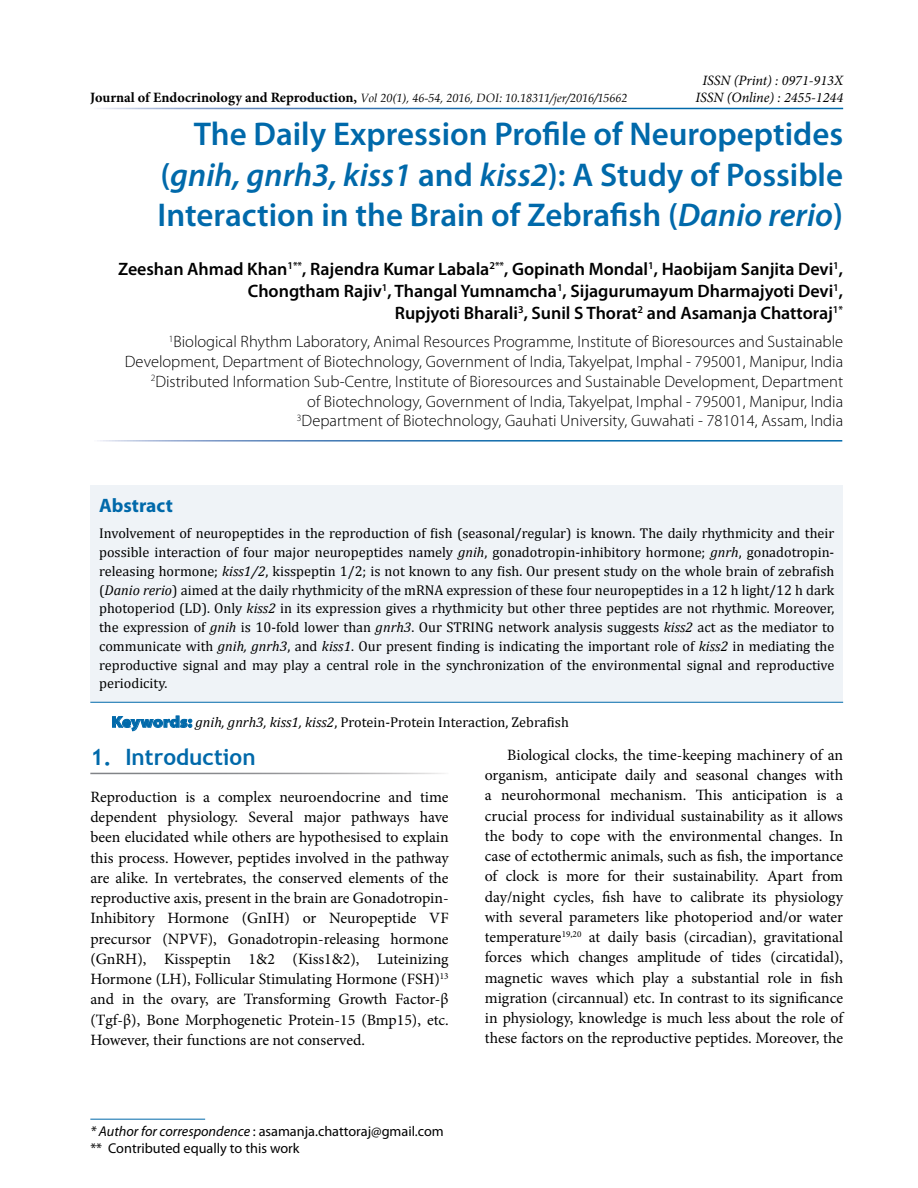
<style>
.page{position:relative;width:918px;height:1188px;background:#fff}
.page>*{position:absolute;margin:0;border:0;box-sizing:border-box;transform-origin:0 0}
.t1{font:600 33px/40.5px "Myriad Pro";color:#0069aa;text-align:justify}
.t2{font:700 22.5px "Trebuchet MS";color:#0069aa}
.t3{font:700 19.5px "Myriad Pro";color:#0069aa}
.t4{font:600 18px/21.6px "Myriad Pro";color:#000;text-align:right}
.t5{font:300 16.5px/19.8px "Myriad Pro";color:#000;text-align:right}
.t6{font:15.75px/20.2px "Minion Pro";color:#000;text-align:justify}
.t7{font:14.25px/18.8px "Cambria";color:#000;text-align:justify}
.t8{font:14.25px/17.1px "Myriad Pro";color:#000}
.t9{font:italic 14.25px/17.1px "Minion Pro";color:#000;text-align:center}
.t10{font:italic 12px "Book Antiqua";color:#000}
.s1{font-family:"Minion Pro";font-weight:700;font-style:normal;font-size:14.25px}
.s2{font-style:italic}
.s3{font-family:"Myriad Pro";font-weight:900;font-stretch:semi-expanded;font-size:15.75px;color:#0069aa}
</style>
<div class="page">
<hr style="left:90px;top:1119px;width:115px;height:1px;background:#0069aa">
<div style="left:90px;top:485px;width:753px;height:217px;background:#eff3f7"></div>
<hr style="left:90px;top:702px;width:753px;height:1px;background:#0069aa">
<svg style="left:112px;top:716px;width:80px;height:15px"></svg>
<p class="t10" style="left:90px;top:89px;width:539px"><span class="s1">Journal of Endocrinology and Reproduction,</span> Vol 20(1), 46-54, 2016, DOI: 10.18311/jer/2016/15662</p>
<p class="t9" style="left:695px;top:71px;width:149px">ISSN (Print) : 0971-913X<br>ISSN (Online) : 2455-1244</p>
<h1 class="t1" style="left:158px;top:113px;width:687px;text-indent:36px">The Daily Expression Profile of Neuropeptides (<span class="s2">gnih, gnrh3, kiss1</span> and <span class="s2">kiss2</span>): A Study of Possible Interaction in the Brain of Zebrafish (<span class="s2">Danio rerio</span>)</h1>
<p class="t4" style="left:118px;top:258px;width:727px">Zeeshan Ahmad Khan<sup>1**</sup>, Rajendra Kumar Labala<sup>2**</sup>, Gopinath Mondal<sup>1</sup>, Haobijam Sanjita Devi<sup>1</sup>,<br>Chongtham Rajiv<sup>1</sup>, Thangal Yumnamcha<sup>1</sup>, Sijagurumayum Dharmajyoti Devi<sup>1</sup>,<br>Rupjyoti Bharali<sup>3</sup>, Sunil S Thorat<sup>2</sup> and Asamanja Chattoraj<sup>1*</sup></p>
<p class="t5" style="left:125px;top:332px;width:720px"><sup>1</sup>Biological Rhythm Laboratory, Animal Resources Programme, Institute of Bioresources and Sustainable Development, Department of Biotechnology, Government of India, Takyelpat, Imphal - 795001, Manipur, India <sup>2</sup>Distributed Information Sub-Centre, Institute of Bioresources and Sustainable Development, Department<br>of Biotechnology, Government of India, Takyelpat, Imphal - 795001, Manipur, India<br><sup>3</sup>Department of Biotechnology, Gauhati University, Guwahati - 781014, Assam, India</p>
<p class="t3" style="left:99px;top:495px;width:75px">Abstract</p>
<p class="t7" style="left:99px;top:524px;width:737px">Involvement of neuropeptides in the reproduction of fish (seasonal/regular) is known. The daily rhythmicity and their possible interaction of four major neuropeptides namely <span class="s2">gnih</span>, gonadotropin-inhibitory hormone; <span class="s2">gnrh</span>, gonadotropin&shy;releasing hormone; <span class="s2">kiss1/2</span>, kisspeptin 1/2; is not known to any fish. Our present study on the whole brain of zebrafish (<span class="s2">Danio rerio</span>) aimed at the daily rhythmicity of the mRNA expression of these four neuropeptides in a 12 h light/12 h dark photoperiod (LD). Only <span class="s2">kiss2</span> in its expression gives a rhythmicity but other three peptides are not rhythmic. Moreover, the expression of <span class="s2">gnih</span> is 10-fold lower than <span class="s2">gnrh3</span>. Our STRING network analysis suggests <span class="s2">kiss2</span> act as the mediator to communicate with <span class="s2">gnih, gnrh3</span>, and <span class="s2">kiss1</span>. Our present finding is indicating the important role of <span class="s2">kiss2</span> in mediating the reproductive signal and may play a central role in the synchronization of the environmental signal and reproductive periodicity.</p>
<p class="t7" style="left:112px;top:713px;width:459px"><span class="s3">Keywords:</span> <span class="s2">gnih, gnrh3, kiss1, kiss2</span>, Protein-Protein Interaction, Zebrafish</p>
<h2 class="t2" style="left:90px;top:743px;width:167px">1. Introduction</h2>
<p class="t6" style="left:90px;top:787px;width:360px">Reproduction is a complex neuroendocrine and time dependent physiology. Several major pathways have been elucidated while others are hypothesised to explain this process. However, peptides involved in the pathway are alike. In vertebrates, the conserved elements of the reproductive axis, present in the brain are Gonadotropin-Inhibitory Hormone (GnIH) or Neuropeptide VF precursor (NPVF), Gonadotropin-releasing hormone (GnRH), Kisspeptin 1&amp;2 (Kiss1&amp;2), Luteinizing Hormone (LH), Follicular Stimulating Hormone (FSH)<sup>13 </sup>and in the ovary, are Transforming Growth Factor-β (Tgf-β), Bone Morphogenetic Protein-15 (Bmp15), etc.<br>However, their functions are not conserved.</p>
<p class="t8" style="left:90px;top:1123px;width:355px"><span class="s2">* Author for correspondence</span> : asamanja.chattoraj@gmail.com ** Contributed equally to this work</p>
<p class="t6" style="left:485px;top:745px;width:360px;text-indent:23px">Biological clocks, the time-keeping machinery of an organism, anticipate daily and seasonal changes with a neurohormonal mechanism. This anticipation is a crucial process for individual sustainability as it allows the body to cope with the environmental changes. In case of ectothermic animals, such as fish, the importance of clock is more for their sustainability. Apart from day/night cycles, fish have to calibrate its physiology with several parameters like photoperiod and/or water temperature<sup>19,20</sup> at daily basis (circadian), gravitational forces which changes amplitude of tides (circatidal), magnetic waves which play a substantial role in fish migration (circannual) etc. In contrast to its significance in physiology, knowledge is much less about the role of these factors on the reproductive peptides. Moreover, the</p>
</div>
